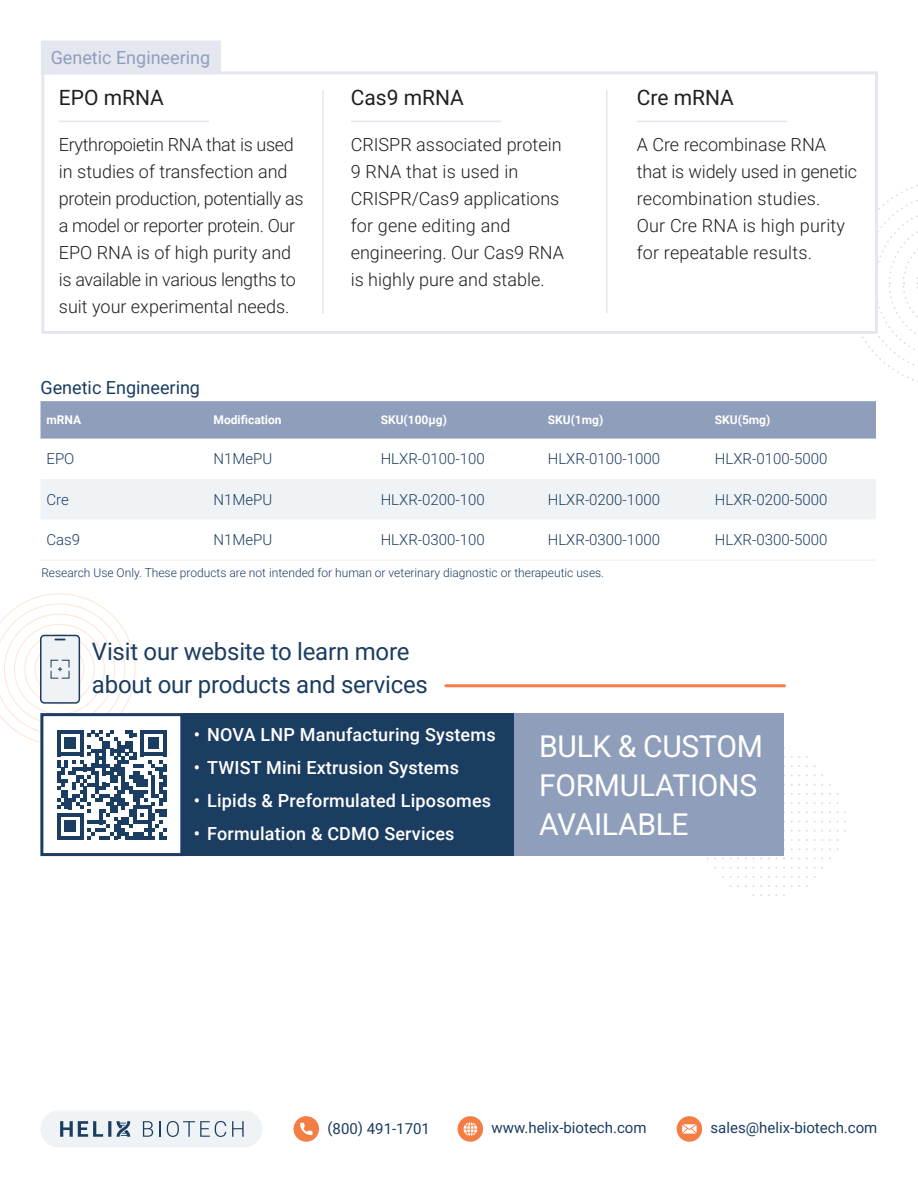
<style>
.page{position:relative;width:918px;height:1188px;background:#fff}
.page>*{position:absolute;margin:0;border:0;box-sizing:border-box;transform-origin:0 0}
.t1{font:30px/39px "Roboto";letter-spacing:-.01em;color:#fff}
.t2{font:24px/33px "Roboto";letter-spacing:-.01em;color:#1b3d61}
.t3{font:21px "Roboto";color:#231f20}
.Bullets{font:18px/27px "Roboto";color:#231f20}
.Bullets-2{font:18px/27px "Roboto";letter-spacing:-.02em;color:#231f20}
.t4{font:500 18px "Roboto";letter-spacing:.01em;color:#fff}
.t5{font:18px "Roboto";color:#8f9fbb}
.t6{font:18px "Roboto";color:#1b3d61}
.t7{font:15px "Roboto";color:#1b3d61}
.t8{font:12px "Roboto";color:#1b3d61}
.t9{font:700 12px "Roboto";color:#fff}
</style>
<div class="page">
<svg style="left:294px;top:1116px;width:25px;height:26px"></svg>
<div style="left:677px;top:1116px;width:25px;height:26px;background:#f47d44;border-radius:50%"></div>
<svg style="left:682px;top:1124px;width:15px;height:10px"></svg>
<svg style="left:458px;top:1116px;width:25px;height:26px"></svg>
<div style="left:41px;top:1110px;width:221px;height:37px;background:#f0f3f6;border-radius:19px"></div>
<svg style="left:143px;top:1121px;width:10px;height:16px"></svg>
<svg style="left:159px;top:1121px;width:2px;height:16px"></svg>
<svg style="left:167px;top:1121px;width:59px;height:16px"></svg>
<svg style="left:232px;top:1121px;width:12px;height:16px"></svg>
<svg style="left:60px;top:1121px;width:70px;height:16px"></svg>
<svg style="left:862px;top:185px;width:56px;height:197px"></svg>
<svg style="left:41px;top:71px;width:838px;height:264px"></svg>
<svg style="left:41px;top:40px;width:181px;height:36px"></svg>
<hr style="left:59px;top:121px;width:150px;height:1px;background:#e4e7ef">
<hr style="left:351px;top:121px;width:150px;height:1px;background:#e4e7ef">
<hr style="left:637px;top:121px;width:150px;height:1px;background:#e4e7ef">
<hr style="left:322px;top:90px;width:2px;height:223px;background:#e4e7ef">
<hr style="left:606px;top:90px;width:2px;height:223px;background:#e4e7ef">
<div style="left:40px;top:401px;width:836px;height:38px;background:#8f9fbb"></div>
<div style="left:41px;top:479px;width:835px;height:40px;background:#f0f3f6"></div>
<hr style="left:40px;top:559px;width:168px;height:2px;background:#f0f3f6">
<hr style="left:208px;top:559px;width:167px;height:2px;background:#f0f3f6">
<hr style="left:375px;top:559px;width:167px;height:2px;background:#f0f3f6">
<hr style="left:542px;top:559px;width:167px;height:2px;background:#f0f3f6">
<hr style="left:709px;top:559px;width:167px;height:2px;background:#f0f3f6">
<svg style="left:706px;top:747px;width:140px;height:149px"></svg>
<div style="left:40px;top:713px;width:143px;height:143px;border:3px solid #1b3d61"></div>
<div style="left:183px;top:713px;width:331px;height:143px;background:#1b3d61"></div>
<div style="left:514px;top:713px;width:270px;height:143px;background:#8f9fbb"></div>
<hr style="left:446px;top:684px;width:339px;height:3px;background:#f47d44">
<svg style="left:0;top:593px;width:167px;height:246px"></svg>
<p class="t5" style="left:51px;top:45px;width:161px">Genetic Engineering</p>
<p class="t3" style="left:59px;top:83px;width:107px">EPO mRNA</p>
<p class="t3" style="left:351px;top:83px;width:115px">Cas9 mRNA</p>
<p class="t3" style="left:637px;top:83px;width:99px">Cre mRNA</p>
<p class="Bullets-2" style="left:59px;top:131px;width:246px">Erythropoietin RNA that is used in studies of transfection and protein production, potentially as a model or reporter protein. Our<br>EPO RNA is of high purity and is available in various lengths to suit your experimental needs.</p>
<p class="Bullets" style="left:351px;top:131px;width:215px">CRISPR associated protein<br>9 RNA that is used in<br>CRISPR/Cas9 applications for gene editing and engineering. Our Cas9 RNA is highly pure and stable.</p>
<p class="Bullets" style="left:637px;top:131px;width:222px">A Cre recombinase RNA that is widely used in genetic recombination studies.<br>Our Cre RNA is high purity for repeatable results.</p>
<p class="t6" style="left:40px;top:375px;width:161px">Genetic Engineering</p>
<p class="t9" style="left:46px;top:412px;width:36px">mRNA</p>
<p class="t9" style="left:214px;top:412px;width:69px">Modification</p>
<p class="t9" style="left:381px;top:412px;width:68px">SKU(100µg)</p>
<p class="t9" style="left:548px;top:412px;width:57px">SKU(1mg)</p>
<p class="t9" style="left:715px;top:412px;width:57px">SKU(5mg)</p>
<p class="t7" style="left:46px;top:449px;width:29px">EPO</p>
<p class="t7" style="left:214px;top:449px;width:60px">N1MePU</p>
<p class="t7" style="left:381px;top:449px;width:106px">HLXR-0100-100</p>
<p class="t7" style="left:548px;top:449px;width:114px">HLXR-0100-1000</p>
<p class="t7" style="left:715px;top:449px;width:114px">HLXR-0100-5000</p>
<p class="t7" style="left:46px;top:489px;width:24px">Cre</p>
<p class="t7" style="left:214px;top:489px;width:60px">N1MePU</p>
<p class="t7" style="left:381px;top:489px;width:106px">HLXR-0200-100</p>
<p class="t7" style="left:548px;top:489px;width:114px">HLXR-0200-1000</p>
<p class="t7" style="left:715px;top:489px;width:114px">HLXR-0200-5000</p>
<p class="t7" style="left:46px;top:530px;width:35px">Cas9</p>
<p class="t7" style="left:214px;top:530px;width:60px">N1MePU</p>
<p class="t7" style="left:381px;top:530px;width:106px">HLXR-0300-100</p>
<p class="t7" style="left:548px;top:530px;width:114px">HLXR-0300-1000</p>
<p class="t7" style="left:715px;top:530px;width:114px">HLXR-0300-5000</p>
<p class="t8" style="left:41px;top:565px;width:564px">Research Use Only. These products are not intended for human or veterinary diagnostic or therapeutic uses.</p>
<p class="t2" style="left:92px;top:634px;width:337px">Visit our website to learn more about our products and services</p>
<p class="t4" style="left:194px;top:722px;width:303px">• NOVA LNP Manufacturing Systems</p>
<p class="t4" style="left:194px;top:755px;width:267px">• TWIST Mini Extrusion Systems</p>
<p class="t4" style="left:194px;top:788px;width:299px">• Lipids &amp; Preformulated Liposomes</p>
<p class="t4" style="left:194px;top:821px;width:262px">• Formulation &amp; CDMO Services</p>
<p class="t1" style="left:539px;top:726px;width:225px">BULK &amp; CUSTOM<br>FORMULATIONS<br>AVAILABLE</p>
<p class="t7" style="left:327px;top:1118px;width:104px">(800) 491-1701</p>
<p class="t7" style="left:492px;top:1117px;width:157px">www.helix-biotech.com</p>
<p class="t7" style="left:711px;top:1117px;width:168px">sales@helix-biotech.com</p>
</div>
